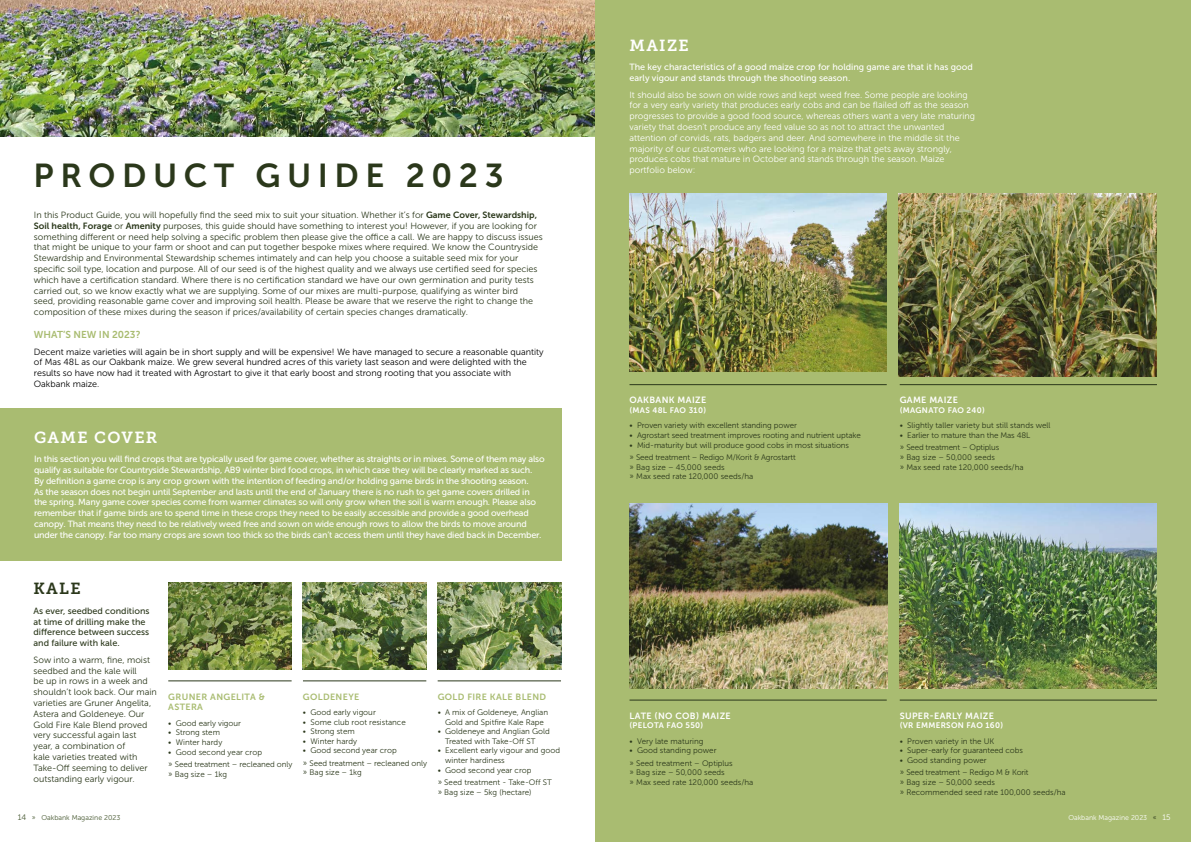
<style>
.page{position:relative;width:1191px;height:842px;background:#fff}
.page>*{position:absolute;margin:0;border:0;box-sizing:border-box;transform-origin:0 0}
.t1{font:33px "Museo Sans 700";letter-spacing:.2em;color:#2b381b}
.t2{font:16px "Museo Slab 700";letter-spacing:.08em;color:#fff}
.t3{font:16px "Museo Slab 700";color:#2b381b}
.t4{font:10px "Museo Sans 700";color:#a9bc71}
.t5{font:9px/10.8px "Museo Sans 300";color:#2b381b}
.t6{font:9px/10.8px "Museo Sans 500";letter-spacing:-.02em;color:#fff}
.t7{font:9px/10.8px "Museo Sans 300";color:#fff}
.t8{font:9px/10.8px "Museo Sans 300";color:#000}
.t9{font:9px/10.8px "Museo Sans 500";color:#fff}
.t10{font:9px/10.8px "Museo Sans 500";color:#2b381b}
.t11{font:9px "Museo Sans 700";letter-spacing:.04em;color:#fff}
.t12{font:9px/10.8px "Museo Sans 700";letter-spacing:.04em;color:#a9bc71}
.t13{font:8px/9.6px "Museo Sans 300";color:#2b381b}
.t14{font:8px "Museo Sans 700";letter-spacing:.04em;color:#fff}
.t15{font:8px/12.4px "Museo Sans 300";letter-spacing:-.02em;color:#2b381b}
.t16{font:7px "Museo Sans 300";color:#44562e}
.t17{font:7px "Museo Sans 300";color:#fff}
.s1{font-family:"Museo Sans 700"}
.s2{font-size:8px}
.s3{color:#2b381b}
</style>
<div class="page">
<img style="left:0;top:0;width:595px;height:136px">
<div style="left:595px;top:0;width:596px;height:842px;background:#a9bc71"></div>
<img style="left:629px;top:194px;width:257px;height:177px">
<img style="left:899px;top:194px;width:258px;height:182px">
<img style="left:629px;top:503px;width:258px;height:186px">
<img style="left:899px;top:503px;width:258px;height:186px">
<img style="left:168px;top:582px;width:124px;height:87px">
<hr style="left:168px;top:680px;width:124px;height:1px;background:#2b381b">
<img style="left:303px;top:582px;width:123px;height:87px">
<hr style="left:303px;top:680px;width:123px;height:1px;background:#2b381b">
<img style="left:438px;top:582px;width:123px;height:87px">
<hr style="left:438px;top:680px;width:123px;height:1px;background:#2b381b">
<div style="left:0;top:408px;width:561px;height:152px;background:#a9bc71"></div>
<hr style="left:629px;top:384px;width:257px;height:1px;background:#2b381b">
<hr style="left:629px;top:700px;width:257px;height:1px;background:#2b381b">
<hr style="left:899px;top:384px;width:258px;height:1px;background:#2b381b">
<hr style="left:899px;top:700px;width:258px;height:1px;background:#2b381b">
<h1 class="t1" style="left:34px;top:157px;width:471px">PRODUCT GUIDE 2023</h1>
<p class="t5" style="left:34px;top:210px;width:510px">In this Product Guide, you will hopefully find the seed mix to suit your situation. Whether it’s for <span class="s1">Game Cover, Stewardship, Soil health, Forage</span> or <span class="s1">Amenity</span> purposes, this guide should have something to interest you! However, if you are looking for something different or need help solving a specific problem then please give the office a call. We are happy to discuss issues that might be unique to your farm or shoot and can put together bespoke mixes where required. We know the Countryside Stewardship and Environmental Stewardship schemes intimately and can help you choose a suitable seed mix for your specific soil type, location and purpose. All of our seed is of the highest quality and we always use certified seed for species which have a certification standard. Where there is no certification standard we have our own germination and purity tests carried out, so we know exactly what we are supplying. Some of our mixes are multi-purpose, qualifying as winter bird<br>seed, providing reasonable game cover and improving soil health. Please be aware that we reserve the right to change the composition of these mixes during the season if prices/availability of certain species changes dramatically.</p>
<p class="t4" style="left:34px;top:329px;width:108px">WHAT’S NEW IN 2023?</p>
<p class="t8" style="left:34px;top:346px;width:511px">Decent maize varieties will again be in short supply and will be expensive! We have managed to secure a reasonable quantity of Mas 48L as our Oakbank maize. We grew several hundred acres of this variety last season and were delighted with the results so have now had it treated with Agrostart to give it that early boost and strong rooting that you associate with Oakbank maize.</p>
<h2 class="t2" style="left:34px;top:428px;width:125px">GAME COVER</h2>
<p class="t6" style="left:34px;top:454px;width:512px">In this section you will find crops that are typically used for game cover, whether as straights or in mixes. Some of them may also qualify as suitable for Countryside Stewardship, AB9 winter bird food crops, in which case they will be clearly marked as such.<br>By definition a game crop is any crop grown with the intention of feeding and/or holding game birds in the shooting season.<br>As the season does not begin until September and lasts until the end of January there is no rush to get game covers drilled in the spring. Many game cover species come from warmer climates so will only grow when the soil is warm enough. Please also remember that if game birds are to spend time in these crops they need to be easily accessible and provide a good overhead canopy. That means they need to be relatively weed free and sown on wide enough rows to allow the birds to move around under the canopy. Far too many crops are sown too thick so the birds can’t access them until they have died back in December.</p>
<h2 class="t3" style="left:34px;top:580px;width:48px">KALE</h2>
<p class="t10" style="left:34px;top:605px;width:117px">As ever, seedbed conditions at time of drilling make the difference between success and failure with kale.</p>
<p class="t5" style="left:34px;top:654px;width:125px">Sow into a warm, fine, moist seedbed and the kale will<br>be up in rows in a week and shouldn’t look back. Our main varieties are Gruner Angelita,<br>Astera and Goldeneye. Our<br>Gold Fire Kale Blend proved very successful again last year, a combination of<br>kale varieties treated with<br>Take-Off seeming to deliver outstanding early vigour.</p>
<p class="t16" style="left:18px;top:814px;width:104px"><span class="s2">14</span> » Oakbank Magazine 2023</p>
<p class="t12" style="left:168px;top:691px;width:98px">GRUNER ANGELITA &amp;<br>ASTERA</p>
<p class="t13" style="left:168px;top:718px;width:74px">• Good early vigour</p>
<p class="t13" style="left:168px;top:728px;width:53px">• Strong stem</p>
<p class="t13" style="left:168px;top:737px;width:56px">• Winter hardy</p>
<p class="t13" style="left:168px;top:746px;width:126px;line-height:12.4px">• Good second year crop<br>» Seed treatment – recleaned only</p>
<p class="t13" style="left:168px;top:769px;width:60px">» Bag size – 1kg</p>
<p class="t12" style="left:303px;top:691px;width:58px">GOLDENEYE</p>
<p class="t13" style="left:303px;top:707px;width:74px">• Good early vigour</p>
<p class="t13" style="left:303px;top:717px;width:104px">• Some club root resistance</p>
<p class="t13" style="left:303px;top:727px;width:53px">• Strong stem</p>
<p class="t13" style="left:303px;top:736px;width:56px">• Winter hardy</p>
<p class="t13" style="left:303px;top:744px;width:126px;line-height:12.4px">• Good second year crop<br>» Seed treatment – recleaned only</p>
<p class="t13" style="left:303px;top:768px;width:60px">» Bag size – 1kg</p>
<p class="t12" style="left:438px;top:691px;width:110px">GOLD FIRE KALE BLEND</p>
<p class="t13" style="left:438px;top:707px;width:112px;text-align:center">• A mix of Goldeneye, Anglian<br>Gold and Spitfire Kale Rape</p>
<p class="t13" style="left:445px;top:727px;width:106px;text-indent:-8px">• Goldeneye and Anglian Gold<br>Treated with Take-Off ST</p>
<p class="t13" style="left:445px;top:746px;width:116px;text-indent:-8px">• Excellent early vigour and good winter hardiness</p>
<p class="t13" style="left:438px;top:764px;width:116px;line-height:12.4px">• Good second year crop<br>» Seed treatment - Take-Off ST</p>
<p class="t13" style="left:438px;top:787px;width:95px">» Bag size – 5kg (hectare)</p>
<h2 class="t2" style="left:629px;top:36px;width:61px">MAIZE</h2>
<p class="t9" style="left:629px;top:62px;width:345px">The key characteristics of a good maize crop for holding game are that it has good early vigour and stands through the shooting season.</p>
<p class="t7" style="left:629px;top:89px;width:347px">It should also be sown on wide rows and kept weed free. Some people are looking for a very early variety that produces early cobs and can be flailed off as the season progresses to provide a good food source, whereas others want a very late maturing variety that doesn’t produce any feed value so as not to attract the unwanted attention of corvids, rats, badgers and deer. And somewhere in the middle sit the majority of our customers who are looking for a maize that gets away strongly, produces cobs that mature in October and stands through the season. Maize portfolio below:</p>
<p class="t11" style="left:629px;top:395px;width:78px">OAKBANK MAIZE</p>
<p class="t14" style="left:629px;top:406px;width:78px">(MAS 48L FAO 310)</p>
<p class="t13" style="left:629px;top:421px;width:169px">• Proven variety with excellent standing power</p>
<p class="t13" style="left:629px;top:430px;width:233px">• Agrostart seed treatment improves rooting and nutrient uptake</p>
<p class="t13" style="left:629px;top:439px;width:221px;line-height:12.4px">• Mid-maturity but will produce good cobs in most situations » Seed treatment – Redigo M/Korit &amp; Agrostartt</p>
<p class="t13" style="left:629px;top:462px;width:125px">» Bag size – 45,000 seeds<br>» Max seed rate 120,000 seeds/ha</p>
<p class="t11" style="left:899px;top:395px;width:60px">GAME MAIZE</p>
<p class="t14" style="left:899px;top:406px;width:87px">(MAGNATO FAO 240)</p>
<p class="t13" style="left:899px;top:421px;width:152px">• Slightly taller variety but still stands well</p>
<p class="t13" style="left:899px;top:429px;width:132px;line-height:12.4px">• Earlier to mature than the Mas 48L » Seed treatment – Optiplus</p>
<p class="t13" style="left:899px;top:452px;width:125px">» Bag size – 50,000 seeds<br>» Max seed rate 120,000 seeds/ha</p>
<p class="t11" style="left:629px;top:711px;width:103px">LATE (NO COB) MAIZE</p>
<p class="t14" style="left:629px;top:721px;width:75px">(PELOTA FAO 550)</p>
<p class="t13" style="left:629px;top:736px;width:75px">• Very late maturing</p>
<p class="t13" style="left:629px;top:744px;width:105px;line-height:12.4px">• Good standing power<br>» Seed treatment – Optiplus</p>
<p class="t13" style="left:629px;top:768px;width:125px">» Bag size – 50,000 seeds<br>» Max seed rate 120,000 seeds/ha</p>
<p class="t11" style="left:899px;top:711px;width:96px">SUPER-EARLY MAIZE</p>
<p class="t14" style="left:899px;top:721px;width:105px">(VR EMMERSON FAO 160)</p>
<p class="t13" style="left:899px;top:736px;width:96px">• Proven variety in the UK</p>
<p class="t13" style="left:899px;top:746px;width:125px">• Super-early for guaranteed cobs</p>
<p class="t15" style="left:899px;top:754px;width:130px">• Good standing power<br>» Seed treatment – Redigo M &amp; Korit</p>
<p class="t13" style="left:899px;top:777px;width:167px">» Bag size – 50,000 seeds<br>» Recommended seed rate 100,000 seeds/ha</p>
<p class="t17" style="left:1068px;top:814px;width:104px">Oakbank Magazine 2023 <span class="s3">«</span> <span class="s2">15</span></p>
</div>
